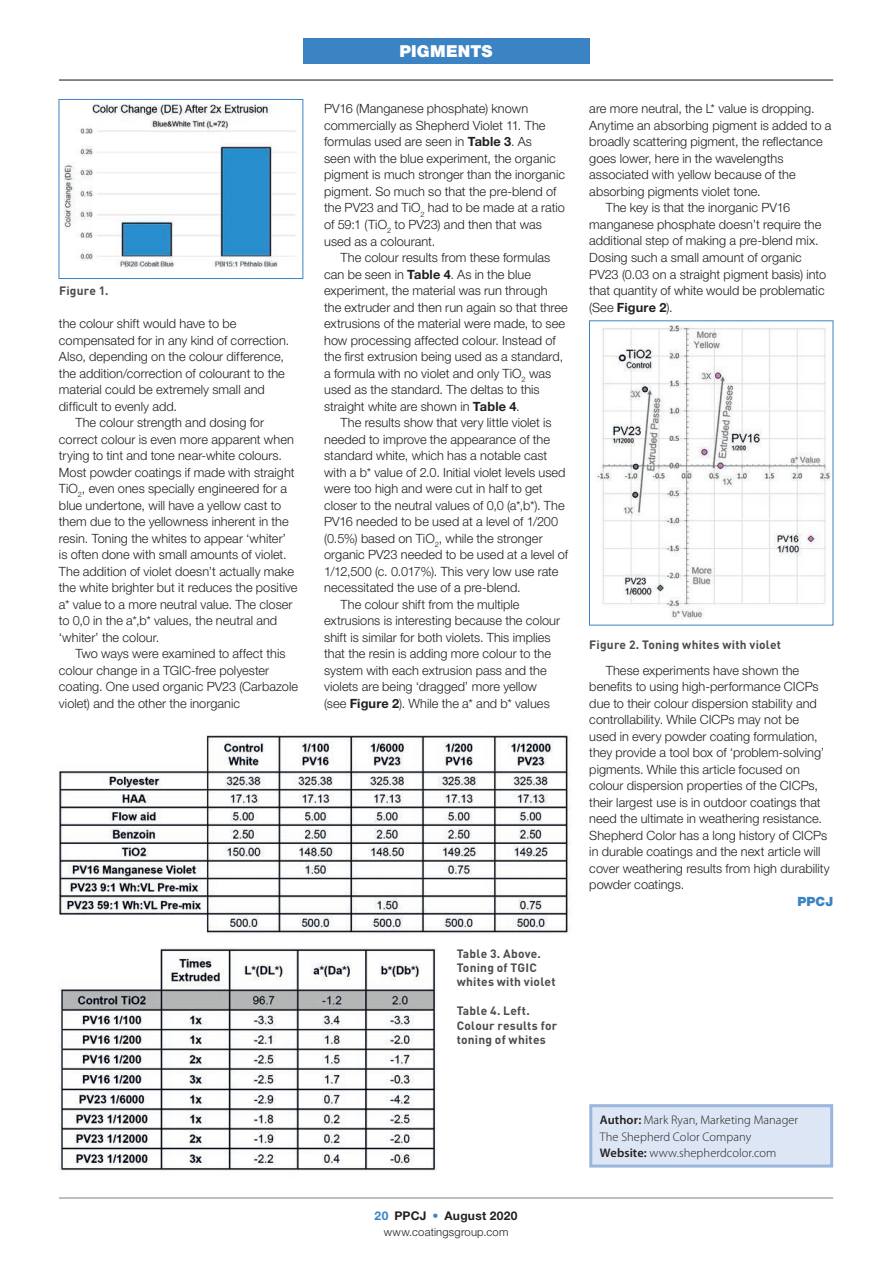
<style>
.page{position:relative;width:893px;height:1261px;background:#fff}
.page>*{position:absolute;margin:0;border:0;box-sizing:border-box;transform-origin:0 0}
.t1{font:900 16.5px "Helvetica Neue LT Std";letter-spacing:.01em;color:#fff}
.t2{font:300 12.75px/16.5px "Helvetica Neue LT Std";color:#231f20}
.t3{font:700 12.75px "Helvetica Neue LT Std";letter-spacing:.01em;color:#231f20}
.t4{font:900 12.75px "Helvetica Neue LT Std";color:#3b83c3}
.t5{font:300 12.45px/16.5px "Myriad Pro";letter-spacing:.005em;color:#231f20}
.t6{font:700 12px/14.4px "DIN";letter-spacing:.015em;color:#4b4c4d}
.t7{font:700 12px "Helvetica Neue LT Std";letter-spacing:.025em;color:#231f20}
.t8{font:300 11.25px "Helvetica Neue LT Std";letter-spacing:.015em;color:#231f20}
.s1{font-weight:700}
.s2{font-weight:300}
.s3{color:#3b83c3}
.s4{font-weight:600}
</style>
<div class="page">
<hr style="left:59px;top:79px;width:774px;height:2px;background:#636366">
<div style="left:303px;top:39px;width:286px;height:25px;background:#3b83c3"></div>
<hr style="left:59px;top:1196px;width:774px;height:2px;background:#a8a9ad">
<img style="left:64px;top:103px;width:232px;height:165px">
<div style="left:59px;top:99px;width:244px;height:180px;border:1px solid #3b83c3"></div>
<img style="left:59px;top:731px;width:511px;height:203px">
<img style="left:59px;top:947px;width:378px;height:224px">
<img style="left:597px;top:325px;width:234px;height:294px">
<div style="left:591px;top:1105px;width:240px;height:60px;background:#dde6f4"></div>
<div style="left:589px;top:1103px;width:244px;height:64px;border:3px solid #9ab6dd"></div>
<p class="t6" style="left:59px;top:283px;width:51px">Figure 1.</p>
<p class="t2" style="left:59px;top:315px;width:179px">the colour shift would have to be</p>
<p class="t2" style="left:59px;top:331px;width:232px">compensated for in any kind of correction.</p>
<p class="t2" style="left:59px;top:348px;width:226px">Also, depending on the colour difference,</p>
<p class="t2" style="left:59px;top:364px;width:227px">the addition/correction of colourant to the</p>
<p class="t2" style="left:59px;top:381px;width:207px">material could be extremely small and</p>
<p class="t2" style="left:59px;top:397px;width:120px">difficult to evenly add.</p>
<p class="t2" style="left:75px;top:414px;width:190px">The colour strength and dosing for</p>
<p class="t2" style="left:59px;top:430px;width:236px">correct colour is even more apparent when</p>
<p class="t2" style="left:59px;top:447px;width:225px">trying to tint and tone near-white colours.</p>
<p class="t2" style="left:59px;top:463px;width:237px">Most powder coatings if made with straight</p>
<p class="t2" style="left:59px;top:480px;width:229px">TiO<sub>2</sub>, even ones specially engineered for a</p>
<p class="t2" style="left:59px;top:496px;width:224px">blue undertone, will have a yellow cast to</p>
<p class="t2" style="left:59px;top:513px;width:231px">them due to the yellowness inherent in the</p>
<p class="t2" style="left:59px;top:529px;width:229px">resin. Toning the whites to appear ‘whiter’</p>
<p class="t2" style="left:59px;top:546px;width:229px">is often done with small amounts of violet.</p>
<p class="t2" style="left:59px;top:562px;width:236px">The addition of violet doesn’t actually make</p>
<p class="t2" style="left:59px;top:579px;width:240px">the white brighter but it reduces the positive</p>
<p class="t2" style="left:59px;top:595px;width:235px">a* value to a more neutral value. The closer</p>
<p class="t2" style="left:59px;top:612px;width:220px">to 0,0 in the a*,b* values, the neutral and</p>
<p class="t2" style="left:59px;top:628px;width:102px">‘whiter’ the colour.</p>
<p class="t2" style="left:75px;top:645px;width:211px">Two ways were examined to affect this</p>
<p class="t2" style="left:59px;top:661px;width:212px">colour change in a TGIC-free polyester</p>
<p class="t2" style="left:59px;top:678px;width:241px">coating. One used organic PV23 (Carbazole</p>
<p class="t2" style="left:59px;top:694px;width:183px">violet) and the other the inorganic</p>
<p class="t1" style="left:399px;top:41px;width:95px">PIGMENTS</p>
<p class="t2" style="left:324px;top:100px;width:242px">PV16 (Manganese phosphate) known commercially as Shepherd Violet 11. The formulas used are seen in <span class="s1">Table 3</span>. As<br>seen with the blue experiment, the organic pigment is much stronger than the inorganic pigment. So much so that the pre-blend of the PV23 and TiO<sub>2</sub> had to be made at a ratio of 59:1 (TiO<sub>2</sub> to PV23) and then that was used as a colourant.</p>
<p class="t2" style="left:324px;top:249px;width:245px;text-indent:16px">The colour results from these formulas can be seen in <span class="s1">Table 4</span>. As in the blue experiment, the material was run through the extruder and then run again so that three extrusions of the material were made, to see how processing affected colour. Instead of the first extrusion being used as a standard, a formula with no violet and only TiO<sub>2</sub> was used as the standard. The deltas to this straight white are shown in <span class="s1">Table 4</span>.</p>
<p class="t2" style="left:340px;top:414px;width:212px">The results show that very little violet is</p>
<p class="t2" style="left:324px;top:430px;width:227px">needed to improve the appearance of the</p>
<p class="t2" style="left:324px;top:447px;width:225px">standard white, which has a notable cast</p>
<p class="t2" style="left:324px;top:463px;width:243px">with a b* value of 2.0. Initial violet levels used</p>
<p class="t2" style="left:324px;top:480px;width:220px">were too high and were cut in half to get</p>
<p class="t2" style="left:324px;top:496px;width:242px">closer to the neutral values of 0,0 (a*,b*). The</p>
<p class="t2" style="left:324px;top:513px;width:236px">PV16 needed to be used at a level of 1/200</p>
<p class="t2" style="left:324px;top:529px;width:220px">(0.5%) based on TiO<sub>2</sub>, while the stronger</p>
<p class="t2" style="left:324px;top:546px;width:245px">organic PV23 needed to be used at a level of</p>
<p class="t2" style="left:324px;top:562px;width:236px">1/12,500 (c. 0.017%). This very low use rate</p>
<p class="t2" style="left:324px;top:579px;width:198px">necessitated the use of a pre-blend.</p>
<p class="t2" style="left:340px;top:595px;width:180px">The colour shift from the multiple</p>
<p class="t2" style="left:324px;top:612px;width:237px">extrusions is interesting because the colour</p>
<p class="t2" style="left:324px;top:628px;width:228px">shift is similar for both violets. This implies</p>
<p class="t2" style="left:324px;top:645px;width:228px">that the resin is adding more colour to the</p>
<p class="t2" style="left:324px;top:661px;width:224px">system with each extrusion pass and the</p>
<p class="t2" style="left:324px;top:678px;width:214px">violets are being ‘dragged’ more yellow</p>
<p class="t2" style="left:324px;top:694px;width:227px">(see <span class="s1">Figure 2</span>). While the a* and b* values</p>
<p class="t6" style="left:457px;top:945px;width:100px">Table 3. Above.<br>Toning of TGIC whites with violet</p>
<p class="t6" style="left:457px;top:1002px;width:102px">Table 4. Left.<br>Colour results for toning of whites</p>
<p class="t2" style="left:589px;top:100px;width:227px">are more neutral, the L* value is dropping.</p>
<p class="t2" style="left:589px;top:117px;width:243px">Anytime an absorbing pigment is added to a</p>
<p class="t2" style="left:589px;top:133px;width:235px">broadly scattering pigment, the reflectance</p>
<p class="t2" style="left:589px;top:150px;width:196px">goes lower, here in the wavelengths</p>
<p class="t2" style="left:589px;top:166px;width:208px">associated with yellow because of the</p>
<p class="t2" style="left:589px;top:183px;width:173px">absorbing pigments violet tone.</p>
<p class="t2" style="left:606px;top:199px;width:186px">The key is that the inorganic PV16</p>
<p class="t2" style="left:589px;top:216px;width:233px">manganese phosphate doesn’t require the</p>
<p class="t2" style="left:589px;top:232px;width:231px">additional step of making a pre-blend mix.</p>
<p class="t2" style="left:589px;top:249px;width:214px">Dosing such a small amount of organic</p>
<p class="t2" style="left:589px;top:265px;width:238px">PV23 (0.03 on a straight pigment basis) into</p>
<p class="t2" style="left:589px;top:282px;width:237px">that quantity of white would be problematic</p>
<p class="t3" style="left:589px;top:299px;width:85px"><span class="s2">(See</span> Figure 2<span class="s2">).</span></p>
<p class="t6" style="left:589px;top:636px;width:193px">Figure 2. Toning whites with violet</p>
<p class="t2" style="left:589px;top:661px;width:242px;text-indent:16px">These experiments have shown the benefits to using high-performance CICPs due to their colour dispersion stability and controllability. While CICPs may not be<br>used in every powder coating formulation, they provide a tool box of ‘problem-solving’ pigments. While this article focused on colour dispersion properties of the CICPs, their largest use is in outdoor coatings that need the ultimate in weathering resistance.<br>Shepherd Color has a long history of CICPs in durable coatings and the next article will cover weathering results from high durability powder coatings.</p>
<p class="t4" style="left:797px;top:893px;width:37px">PPCJ</p>
<p class="t7" style="left:374px;top:1207px;width:144px"><span class="s3">20</span> PPCJ <span class="s3">•</span> August 2020</p>
<p class="t8" style="left:384px;top:1224px;width:126px">www.coatingsgroup.com</p>
<p class="t5" style="left:600px;top:1111px;width:200px"><span class="s4">Author:</span> Mark Ryan, Marketing Manager<br>The Shepherd Color Company<br><span class="s4">Website:</span> www.shepherdcolor.com</p>
</div>
